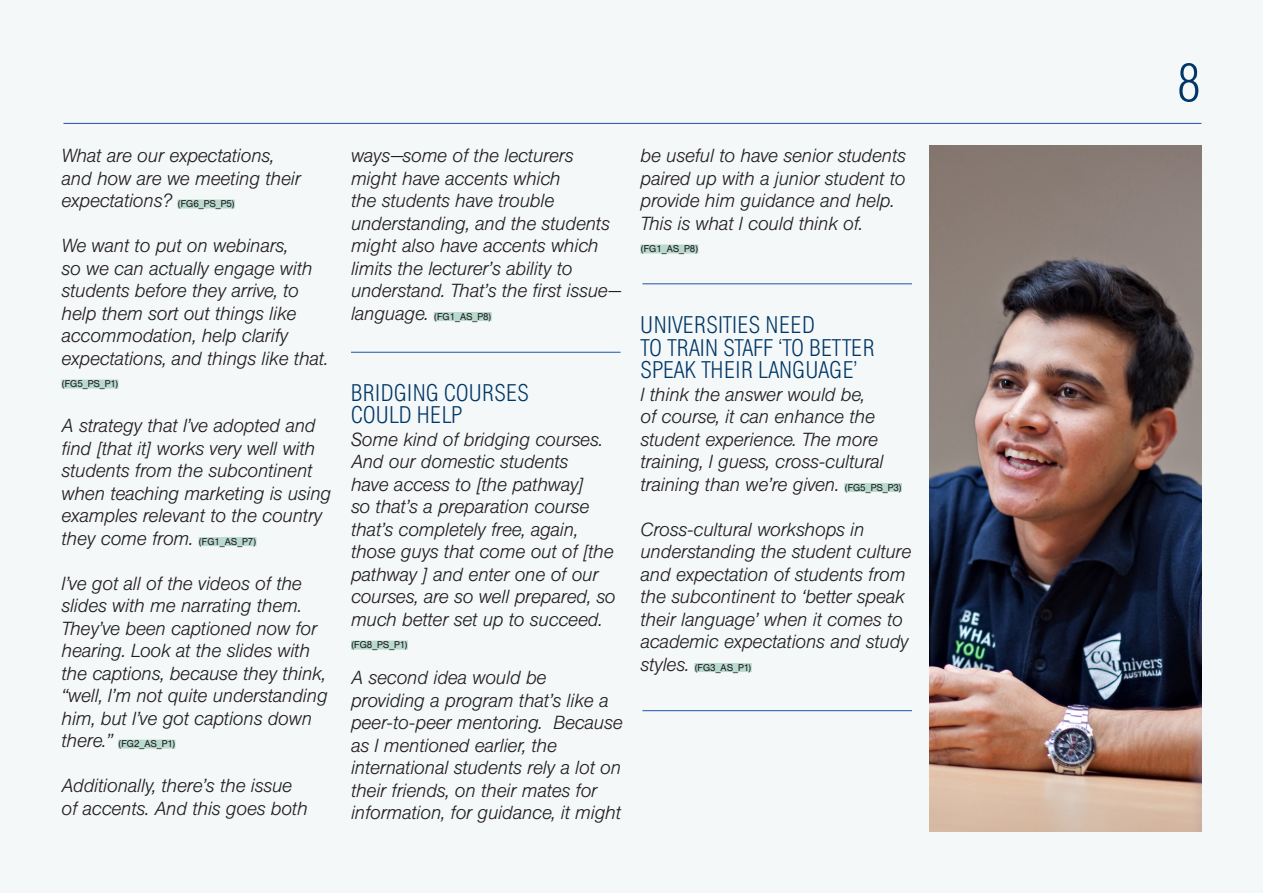
<style>
.page{position:relative;width:1263px;height:893px;background:#f5f8f8}
.page>*{position:absolute;margin:0;border:0;box-sizing:border-box;transform-origin:0 0}
.t1{font:200 54.15px "Helvetica Con BQ";color:#003768}
.t2{font:200 24px/22.5px "Helvetica Con BQ";letter-spacing:.02em;color:#003768}
.t3{font:italic 300 18.75px/22.5px "Helvetica BQ";color:#231f20}
.t4{font:9.75px "Helvetica BQ";color:#231f20}
.s1{font-weight:400;font-style:normal;font-size:9.75px}
.s2{font-weight:300;font-style:italic;font-size:18.75px}
</style>
<div class="page">
<img style="left:930px;top:145px;width:271px;height:686px">
<div style="left:178px;top:200px;width:57px;height:9px;background:#b9dace"></div>
<div style="left:62px;top:380px;width:56px;height:9px;background:#b9dace"></div>
<div style="left:199px;top:537px;width:57px;height:9px;background:#b9dace"></div>
<div style="left:118px;top:740px;width:57px;height:9px;background:#b9dace"></div>
<div style="left:434px;top:312px;width:58px;height:9px;background:#b9dace"></div>
<div style="left:351px;top:641px;width:57px;height:9px;background:#b9dace"></div>
<div style="left:640px;top:245px;width:58px;height:9px;background:#b9dace"></div>
<div style="left:844px;top:483px;width:58px;height:9px;background:#b9dace"></div>
<div style="left:694px;top:663px;width:58px;height:9px;background:#b9dace"></div>
<hr style="left:63px;top:123px;width:1138px;height:1px;background:#1f52ab">
<hr style="left:351px;top:352px;width:269px;height:1px;background:#1f52ab">
<hr style="left:642px;top:283px;width:270px;height:1px;background:#1f52ab">
<hr style="left:642px;top:710px;width:270px;height:1px;background:#1f52ab">
<p class="t3" style="left:62px;top:145px;width:241px">What are our expectations, and how are we meeting their expectations? <span class="s1">(FG6_PS_P5)</span></p>
<p class="t3" style="left:62px;top:235px;width:268px">We want to put on webinars,<br>so we can actually engage with students before they arrive, to help them sort out things like accommodation, help clarify expectations, and things like that.</p>
<p class="t4" style="left:62px;top:378px;width:58px">(FG5_PS_P1)</p>
<p class="t3" style="left:62px;top:415px;width:271px">A strategy that I’ve adopted and find [that it] works very well with students from the subcontinent when teaching marketing is using examples relevant to the country they come from. <span class="s1">(FG1_AS_P7)</span></p>
<p class="t3" style="left:62px;top:572px;width:268px">I’ve got all of the videos of the slides with me narrating them.<br>They’ve been captioned now for hearing. Look at the slides with the captions, because they think, “well, I’m not quite understanding him, but I’ve got captions down</p>
<p class="t4" style="left:62px;top:738px;width:115px"><span class="s2">there.”</span> (FG2_AS_P1)</p>
<p class="t3" style="left:62px;top:775px;width:248px">Additionally, there’s the issue of accents. And this goes both</p>
<p class="t3" style="left:351px;top:145px;width:271px">ways—some of the lecturers might have accents which<br>the students have trouble understanding, and the students might also have accents which limits the lecturer’s ability to understand. That’s the first issue—</p>
<p class="t4" style="left:351px;top:311px;width:142px"><span class="s2">language.</span> (FG1_AS_P8)</p>
<p class="t2" style="left:351px;top:381px;width:180px">BRIDGING COURSES</p>
<p class="t2" style="left:351px;top:404px;width:113px">COULD HELP</p>
<p class="t3" style="left:351px;top:428px;width:266px">Some kind of bridging courses.<br>And our domestic students<br>have access to [the pathway]<br>so that’s a preparation course that’s completely free, again, those guys that come out of [the pathway ] and enter one of our courses, are so well prepared, so much better set up to succeed.</p>
<p class="t4" style="left:351px;top:639px;width:58px">(FG8_PS_P1)</p>
<p class="t3" style="left:351px;top:667px;width:273px">A second idea would be providing a program that’s like a peer-to-peer mentoring. Because as I mentioned earlier, the international students rely a lot on their friends, on their mates for information, for guidance, it might</p>
<p class="t3" style="left:640px;top:145px;width:267px">be useful to have senior students paired up with a junior student to provide him guidance and help.<br>This is what I could think of.</p>
<p class="t4" style="left:640px;top:243px;width:59px">(FG1_AS_P8)</p>
<p class="t2" style="left:640px;top:314px;width:235px">UNIVERSITIES NEED<br>TO TRAIN STAFF ‘TO BETTER<br>SPEAK THEIR LANGUAGE’</p>
<p class="t3" style="left:640px;top:383px;width:263px">I think the answer would be,<br>of course, it can enhance the student experience. The more training, I guess, cross-cultural training than we’re given. <span class="s1">(FG5_PS_P3)</span></p>
<p class="t3" style="left:640px;top:518px;width:272px">Cross-cultural workshops in understanding the student culture and expectation of students from the subcontinent to ‘better speak their language’ when it comes to academic expectations and study</p>
<p class="t4" style="left:640px;top:662px;width:113px"><span class="s2">styles.</span> (FG3_AS_P1)</p>
<p class="t1" style="left:1177px;top:51px;width:26px">8</p>
</div>
